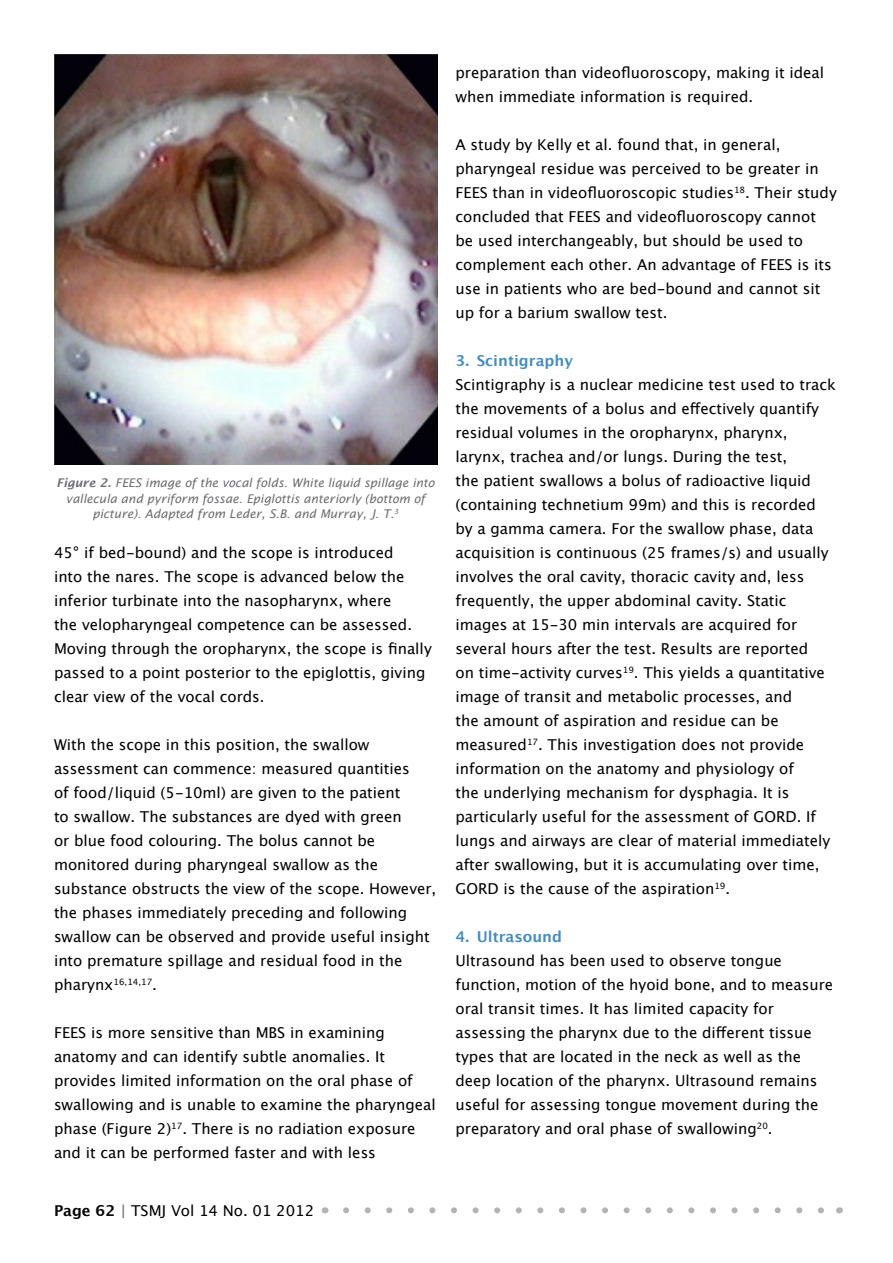
<style>
.page{position:relative;width:893px;height:1263px;background:#fff}
.page>*{position:absolute;margin:0;border:0;box-sizing:border-box;transform-origin:0 0}
.t1{font:15px/24px "Lucida Grande";color:#000}
.t2{font:700 15px "Lucida Grande";color:#458dbc}
.t3{font:italic 12px/15.9px "Lucida Sans";color:#6d6e71;text-align:center}
.s1{font-weight:600}
.s2{font-weight:700}
.s3{font-weight:700;color:#6d6e71}
</style>
<div class="page">
<svg style="left:346px;top:1207px;width:478px;height:6px"></svg>
<img style="left:54px;top:54px;width:384px;height:411px">
<p class="t3" style="left:56px;top:474px;width:380px"><span class="s1">Figure 2.</span> FEES image of the vocal folds. White liquid spillage into vallecula and pyriform fossae. Epiglottis anteriorly (bottom of picture). Adapted from Leder, S.B. and Murray, J. T.<sup>3</sup></p>
<p class="t1" style="left:54px;top:540px;width:379px">45° if bed-bound) and the scope is introduced<br>into the nares. The scope is advanced below the inferior turbinate into the nasopharynx, where<br>the velopharyngeal competence can be assessed.<br>Moving through the oropharynx, the scope is finally passed to a point posterior to the epiglottis, giving clear view of the vocal cords.</p>
<p class="t1" style="left:54px;top:732px;width:384px">With the scope in this position, the swallow assessment can commence: measured quantities<br>of food/liquid (5-10ml) are given to the patient<br>to swallow. The substances are dyed with green<br>or blue food colouring. The bolus cannot be monitored during pharyngeal swallow as the substance obstructs the view of the scope. However, the phases immediately preceding and following swallow can be observed and provide useful insight into premature spillage and residual food in the pharynx<sup>16,14,17</sup>.</p>
<p class="t1" style="left:54px;top:1020px;width:383px">FEES is more sensitive than MBS in examining anatomy and can identify subtle anomalies. It provides limited information on the oral phase of swallowing and is unable to examine the pharyngeal phase (Figure 2)<sup>17</sup>. There is no radiation exposure and it can be performed faster and with less</p>
<p class="t1" style="left:54px;top:1198px;width:262px"><span class="s2">Page 62</span> <span class="s3">|</span> TSMJ Vol 14 No. 01 2012</p>
<p class="t1" style="left:455px;top:60px;width:370px">preparation than videofluoroscopy, making it ideal when immediate information is required.</p>
<p class="t1" style="left:455px;top:132px;width:383px">A study by Kelly et al. found that, in general, pharyngeal residue was perceived to be greater in FEES than in videofluoroscopic studies<sup>18</sup>. Their study concluded that FEES and videofluoroscopy cannot be used interchangeably, but should be used to complement each other. An advantage of FEES is its use in patients who are bed-bound and cannot sit up for a barium swallow test.</p>
<p class="t2" style="left:455px;top:351px;width:119px">3. Scintigraphy</p>
<p class="t1" style="left:455px;top:372px;width:382px">Scintigraphy is a nuclear medicine test used to track the movements of a bolus and effectively quantify residual volumes in the oropharynx, pharynx, larynx, trachea and/or lungs. During the test,<br>the patient swallows a bolus of radioactive liquid (containing technetium 99m) and this is recorded by a gamma camera. For the swallow phase, data acquisition is continuous (25 frames/s) and usually involves the oral cavity, thoracic cavity and, less frequently, the upper abdominal cavity. Static images at 15-30 min intervals are acquired for several hours after the test. Results are reported<br>on time-activity curves<sup>19</sup>. This yields a quantitative image of transit and metabolic processes, and<br>the amount of aspiration and residue can be measured<sup>17</sup>. This investigation does not provide information on the anatomy and physiology of<br>the underlying mechanism for dysphagia. It is particularly useful for the assessment of GORD. If lungs and airways are clear of material immediately after swallowing, but it is accumulating over time, GORD is the cause of the aspiration<sup>19</sup>.</p>
<p class="t2" style="left:455px;top:927px;width:108px">4. Ultrasound</p>
<p class="t1" style="left:455px;top:948px;width:379px">Ultrasound has been used to observe tongue function, motion of the hyoid bone, and to measure oral transit times. It has limited capacity for assessing the pharynx due to the different tissue types that are located in the neck as well as the deep location of the pharynx. Ultrasound remains useful for assessing tongue movement during the preparatory and oral phase of swallowing<sup>20</sup>.</p>
</div>
